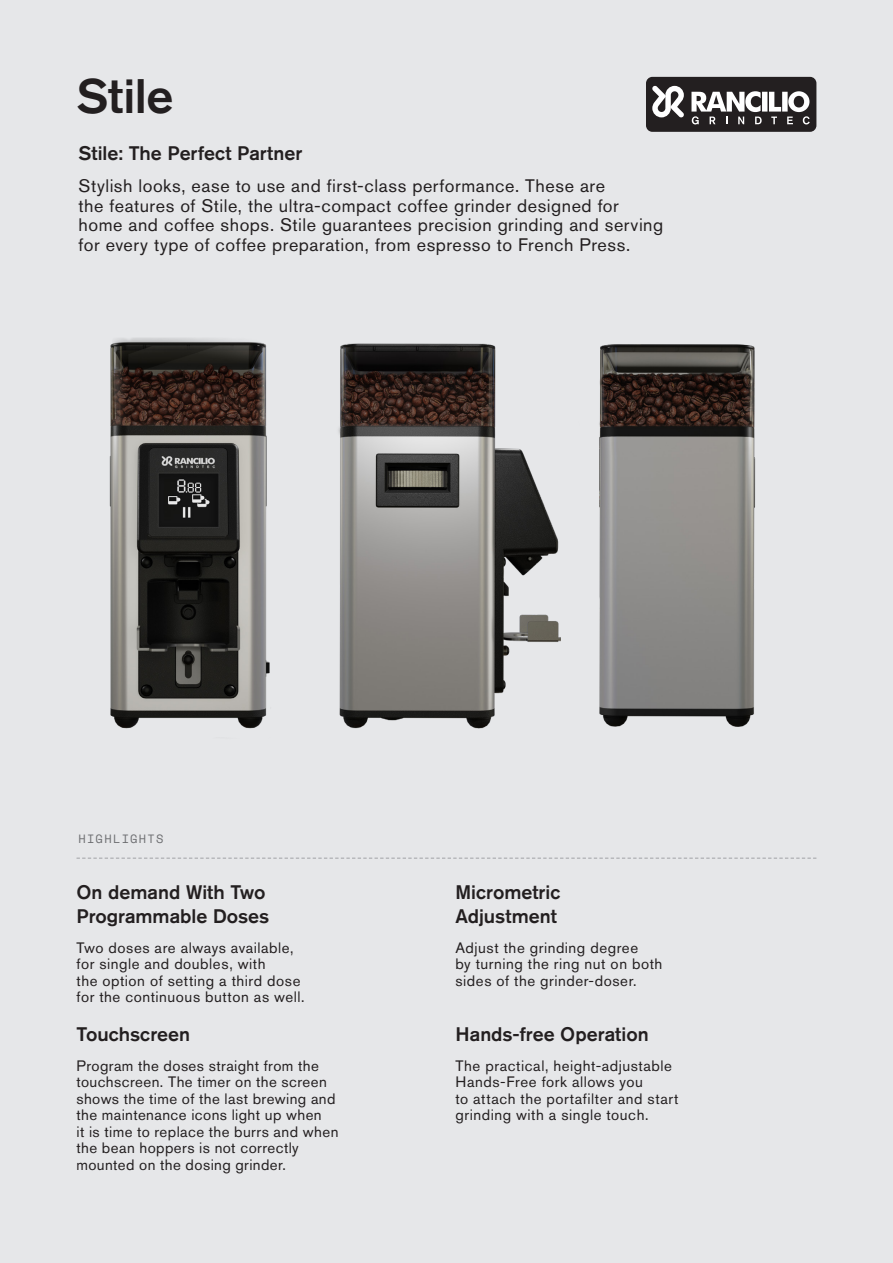
<style>
.page{position:relative;width:893px;height:1263px;background:#e6e7e9}
.page>*{position:absolute;margin:0;border:0;box-sizing:border-box;transform-origin:0 0}
.Titles{font:500 48px "Akzidenz Grotesk BQ";letter-spacing:-.005em;color:#231f20}
.Sub_headings3{font:500 19.5px/24px "Akzidenz Grotesk BQ";color:#231f20}
.Body_Copy{font:18px/19.5px "Akzidenz Grotesk BQ";letter-spacing:.03em;color:#231f20}
.Body_Copy-2{font:15px/16.5px "Akzidenz Grotesk BQ";letter-spacing:.035em;color:#231f20}
.highlights{font:12px "Space Mono";letter-spacing:.105em;color:#6c6d70}
</style>
<div class="page">
<div style="left:646px;top:77px;width:170px;height:55px;background:#231f20;border-radius:6px"></div>
<svg style="left:652px;top:86px;width:158px;height:38px"></svg>
<svg style="left:77px;top:858px;width:739px;height:1px"></svg>
<img style="left:109px;top:338px;width:161px;height:391px">
<img style="left:599px;top:344px;width:157px;height:383px">
<img style="left:338px;top:343px;width:223px;height:386px">
<p class="Titles" style="left:77px;top:66px;width:98px">Stile</p>
<p class="Sub_headings3" style="left:79px;top:141px;width:225px">Stile: The Perfect Partner</p>
<p class="Body_Copy" style="left:79px;top:176px;width:586px">Stylish looks, ease to use and first-class performance. These are<br>the features of Stile, the ultra-compact coffee grinder designed for home and coffee shops. Stile guarantees precision grinding and serving for every type of coffee preparation, from espresso to French Press.</p>
<p class="highlights" style="left:79px;top:829px;width:86px">HIGHLIGHTS</p>
<p class="Sub_headings3" style="left:76px;top:880px;width:194px">On demand With Two<br>Programmable Doses</p>
<p class="Body_Copy-2" style="left:76px;top:939px;width:230px">Two doses are always available, for single and doubles, with<br>the option of setting a third dose for the continuous button as well.</p>
<p class="Sub_headings3" style="left:455px;top:880px;width:106px">Micrometric<br>Adjustment</p>
<p class="Body_Copy-2" style="left:455px;top:939px;width:208px">Adjust the grinding degree<br>by turning the ring nut on both sides of the grinder-doser.</p>
<p class="Sub_headings3" style="left:76px;top:1022px;width:115px">Touchscreen</p>
<p class="Sub_headings3" style="left:455px;top:1022px;width:195px">Hands-free Operation</p>
<p class="Body_Copy-2" style="left:76px;top:1057px;width:263px">Program the doses straight from the touchscreen. The timer on the screen shows the time of the last brewing and the maintenance icons light up when<br>it is time to replace the burrs and when the bean hoppers is not correctly mounted on the dosing grinder.</p>
<p class="Body_Copy-2" style="left:455px;top:1057px;width:224px">The practical, height-adjustable<br>Hands-Free fork allows you<br>to attach the portafilter and start grinding with a single touch.</p>
</div>
